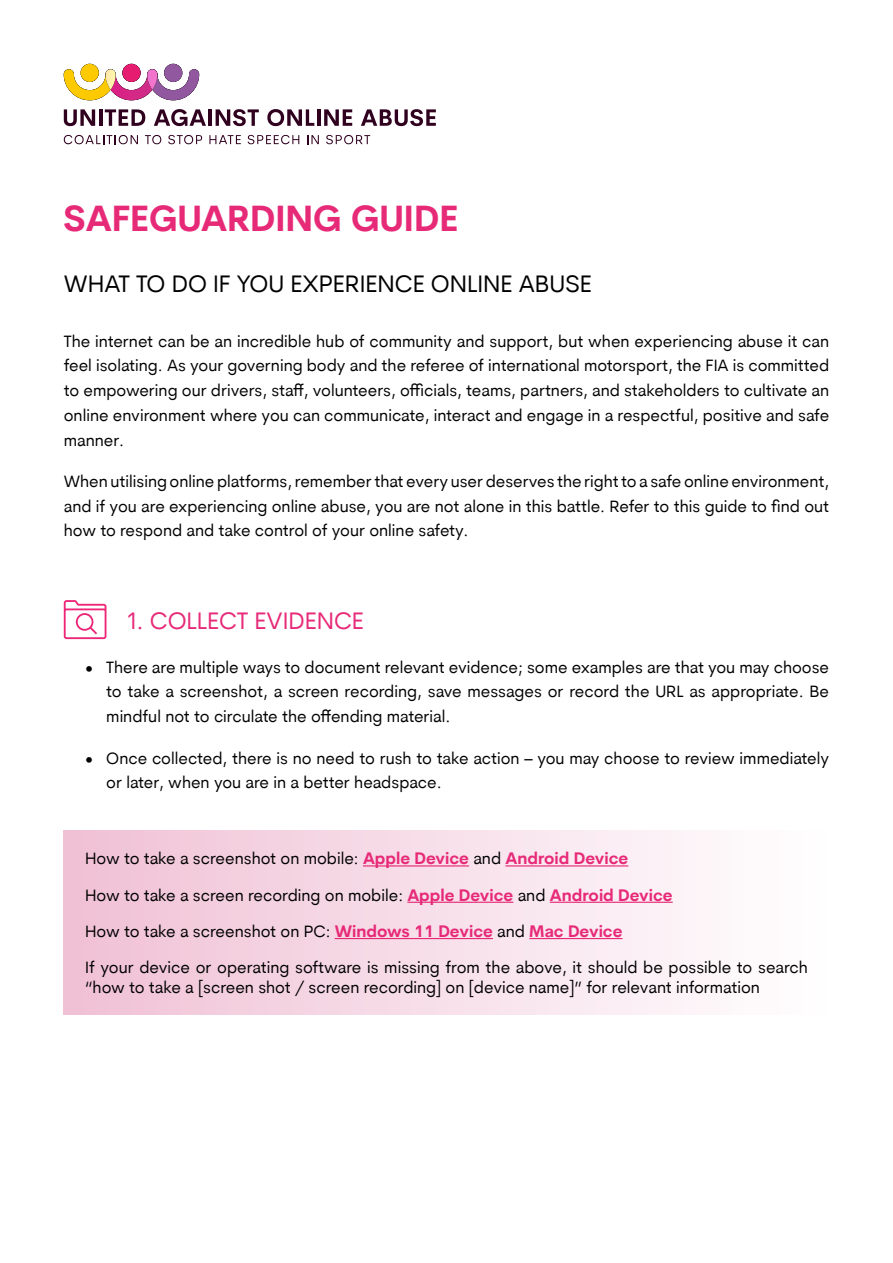
<style>
.page{position:relative;width:893px;height:1263px;background:#fff}
.page>*{position:absolute;margin:0;border:0;box-sizing:border-box;transform-origin:0 0}
.t1{font:700 36px "Cerebri Sans Pro";color:#e72a78}
.t2{font:24px "Cerebri Sans Pro";color:#000}
.t3{font:24px "Cerebri Sans Pro";color:#e72a78}
.t4{font:16.5px/24.8px "Cerebri Sans Pro";color:#000;text-align:justify}
.s1{font-weight:700;color:#e72a78}
</style>
<div class="page">
<svg style="left:64px;top:64px;width:135px;height:36px"></svg>
<img style="left:147px;top:69px;width:10px;height:21px;border-radius:5px">
<svg style="left:64px;top:109px;width:31px;height:17px"></svg>
<hr style="left:99px;top:109px;width:3px;height:17px;background:#30001f">
<svg style="left:105px;top:109px;width:40px;height:17px"></svg>
<svg style="left:154px;top:109px;width:52px;height:17px"></svg>
<hr style="left:208px;top:109px;width:4px;height:17px;background:#30001f">
<svg style="left:216px;top:109px;width:43px;height:17px"></svg>
<svg style="left:267px;top:109px;width:47px;height:17px"></svg>
<hr style="left:317px;top:109px;width:3px;height:17px;background:#30001f">
<svg style="left:324px;top:109px;width:28px;height:17px"></svg>
<svg style="left:361px;top:109px;width:75px;height:17px"></svg>
<svg style="left:64px;top:135px;width:74px;height:9px"></svg>
<svg style="left:145px;top:135px;width:16px;height:9px"></svg>
<svg style="left:168px;top:135px;width:34px;height:9px"></svg>
<svg style="left:209px;top:135px;width:32px;height:9px"></svg>
<svg style="left:248px;top:135px;width:51px;height:9px"></svg>
<svg style="left:307px;top:135px;width:12px;height:9px"></svg>
<svg style="left:326px;top:135px;width:44px;height:9px"></svg>
<svg style="left:64px;top:600px;width:42px;height:39px"></svg>
<div style="left:64px;top:830px;width:765px;height:184px;background:linear-gradient(to right,#f0c0d5,#fff)"></div>
<hr style="left:363px;top:865px;width:106px;height:1px;background:#e72a78">
<hr style="left:505px;top:865px;width:123px;height:1px;background:#e72a78">
<hr style="left:407px;top:902px;width:106px;height:1px;background:#e72a78">
<hr style="left:550px;top:902px;width:123px;height:1px;background:#e72a78">
<hr style="left:335px;top:938px;width:158px;height:1px;background:#e72a78">
<hr style="left:529px;top:938px;width:94px;height:1px;background:#e72a78">
<h1 class="t1" style="left:64px;top:193px;width:396px">SAFEGUARDING GUIDE</h1>
<h2 class="t2" style="left:64px;top:267px;width:530px">WHAT TO DO IF YOU EXPERIENCE ONLINE ABUSE</h2>
<p class="t4" style="left:64px;top:328px;width:767px">The internet can be an incredible hub of community and support, but when experiencing abuse it can feel isolating. As your governing body and the referee of international motorsport, the FIA is committed to empowering our drivers, staff, volunteers, officials, teams, partners, and stakeholders to cultivate an online environment where you can communicate, interact and engage in a respectful, positive and safe manner.</p>
<p class="t4" style="left:64px;top:468px;width:767px">When utilising online platforms, remember that every user deserves the right to a safe online environment, and if you are experiencing online abuse, you are not alone in this battle. Refer to this guide to find out how to respond and take control of your online safety.</p>
<h2 class="t3" style="left:128px;top:604px;width:238px">1. COLLECT EVIDENCE</h2>
<p class="t4" style="left:106px;top:654px;width:724px;text-indent:-21px">• There are multiple ways to document relevant evidence; some examples are that you may choose to take a screenshot, a screen recording, save messages or record the URL as appropriate. Be mindful not to circulate the offending material.</p>
<p class="t4" style="left:106px;top:745px;width:724px;text-indent:-21px">• Once collected, there is no need to rush to take action – you may choose to review immediately or later, when you are in a better headspace.</p>
<p class="t4" style="left:85px;top:840px;width:589px;line-height:36.3px;text-align:left">How to take a screenshot on mobile: <span class="s1">Apple Device</span> and <span class="s1">Android Device<br></span>How to take a screen recording on mobile: <span class="s1">Apple Device</span> and <span class="s1">Android Device<br></span>How to take a screenshot on PC: <span class="s1">Windows 11 Device</span> and <span class="s1">Mac Device</span></p>
<p class="t4" style="left:85px;top:957px;width:724px;line-height:19.8px">If your device or operating software is missing from the above, it should be possible to search “how to take a [screen shot / screen recording] on [device name]” for relevant information</p>
</div>
